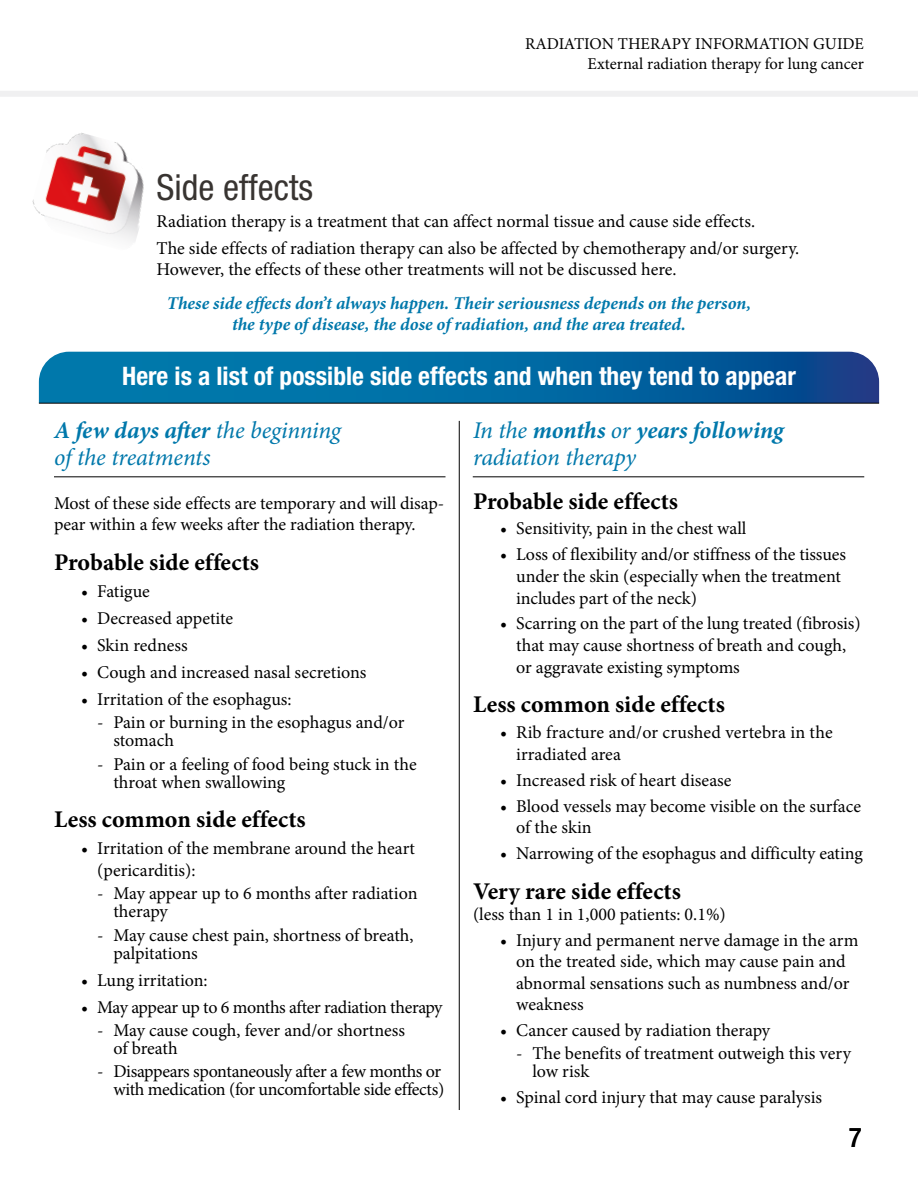
<style>
.page{position:relative;width:918px;height:1188px;background:#fff}
.page>*{position:absolute;margin:0;border:0;box-sizing:border-box;transform-origin:0 0}
.t1{font:condensed 36px "Helvetica Neue LT Std";color:#383431}
.t2{font:500 condensed 27px "Helvetica Neue LT Std";color:#000}
.t3{font:700 condensed 25.5px "Helvetica Neue LT Std";color:#fff}
.t4{font:700 24px "Minion Pro";color:#000}
.t5{font:italic 24px/27px "Minion Pro";letter-spacing:-.01em;color:#0078ab}
.t6{font:18px/21.6px "Minion Pro";letter-spacing:-.005em;color:#000}
.t7{font:18px/18px "Minion Pro";letter-spacing:-.025em;color:#000;text-align:right}
.t8{font:italic 700 18px/21px "Minion Pro";color:#0078ab;text-align:center}
.t9{font:16.5px/19.8px "Minion Pro";color:#000;text-align:right}
.s1{font-weight:700}
</style>
<div class="page">
<div style="left:0;top:91px;width:918px;height:6px;background:#f0f0f1"></div>
<img style="left:32px;top:133px;width:112px;height:109px">
<svg style="left:39px;top:352px;width:840px;height:51px;background:#0468a1"></svg>
<hr style="left:39px;top:403px;width:840px;height:1px;background:#000">
<hr style="left:459px;top:421px;width:1px;height:689px;background:#000">
<hr style="left:473px;top:477px;width:391px;height:1px;background:#000">
<hr style="left:54px;top:477px;width:392px;height:1px;background:#000">
<p class="t9" style="left:525px;top:34px;width:340px">RADIATION THERAPY INFORMATION GUIDE<br>External radiation therapy for lung cancer</p>
<h1 class="t1" style="left:157px;top:166px;width:158px">Side effects</h1>
<p class="t6" style="left:157px;top:208px;width:644px;line-height:27px">Radiation therapy is a treatment that can affect normal tissue and cause side effects.<br>The side effects of radiation therapy can also be affected by chemotherapy and/or surgery.</p>
<p class="t6" style="left:157px;top:259px;width:521px">However, the effects of these other treatments will not be discussed here.</p>
<p class="t8" style="left:167px;top:293px;width:586px">These side effects don’t always happen. Their seriousness depends on the person, the type of disease, the dose of radiation, and the area treated.</p>
<h3 class="t3" style="left:122px;top:361px;width:675px">Here is a list of possible side effects and when they tend to appear</h3>
<h3 class="t5" style="left:54px;top:417px;width:289px"><span class="s1">A few days after</span> the beginning of the treatments</h3>
<p class="t6" style="left:54px;top:492px;width:392px">Most of these side effects are temporary and will disap&shy;pear within a few weeks after the radiation therapy.</p>
<h3 class="t4" style="left:54px;top:545px;width:207px">Probable side effects</h3>
<p class="t6" style="left:81px;top:580px;width:70px">• Fatigue</p>
<p class="t6" style="left:81px;top:607px;width:154px">• Decreased appetite</p>
<p class="t6" style="left:81px;top:634px;width:108px">• Skin redness</p>
<p class="t6" style="left:81px;top:661px;width:287px">• Cough and increased nasal secretions</p>
<p class="t6" style="left:81px;top:688px;width:212px">• Irritation of the esophagus:</p>
<p class="t6" style="left:113px;top:713px;width:293px;line-height:18px;text-indent:-16px">- Pain or burning in the esophagus and/or stomach</p>
<p class="t6" style="left:113px;top:755px;width:305px;line-height:18px;text-indent:-16px">- Pain or a feeling of food being stuck in the throat when swallowing</p>
<h3 class="t4" style="left:54px;top:803px;width:253px">Less common side effects</h3>
<p class="t6" style="left:97px;top:838px;width:319px;text-indent:-16px">• Irritation of the membrane around the heart (pericarditis):</p>
<p class="t6" style="left:113px;top:884px;width:306px;line-height:18px;text-indent:-16px">- May appear up to 6 months after radiation therapy</p>
<p class="t6" style="left:113px;top:926px;width:302px;line-height:18px;text-indent:-16px">- May cause chest pain, shortness of breath, palpitations</p>
<p class="t6" style="left:81px;top:969px;width:128px">• Lung irritation:</p>
<p class="t7" style="left:81px;top:998px;width:363px">• May appear up to 6 months after radiation therapy</p>
<p class="t6" style="left:113px;top:1021px;width:293px;line-height:18px;text-indent:-16px">- May cause cough, fever and/or shortness of breath</p>
<p class="t7" style="left:97px;top:1063px;width:349px">- Disappears spontaneously after a few months or with medication (for uncomfortable side effects)</p>
<h3 class="t5" style="left:473px;top:417px;width:312px">In the <span class="s1">months</span> or <span class="s1">years following </span>radiation therapy</h3>
<h3 class="t4" style="left:473px;top:484px;width:207px">Probable side effects</h3>
<p class="t6" style="left:500px;top:518px;width:248px">• Sensitivity, pain in the chest wall</p>
<p class="t6" style="left:516px;top:544px;width:331px;text-indent:-16px">• Loss of flexibility and/or stiffness of the tissues under the skin (especially when the treatment includes part of the neck)</p>
<p class="t6" style="left:516px;top:613px;width:346px;text-indent:-16px">• Scarring on the part of the lung treated (fibrosis) that may cause shortness of breath and cough, or aggravate existing symptoms</p>
<h3 class="t4" style="left:473px;top:688px;width:253px">Less common side effects</h3>
<p class="t6" style="left:516px;top:722px;width:318px;text-indent:-16px">• Rib fracture and/or crushed vertebra in the irradiated area</p>
<p class="t6" style="left:500px;top:769px;width:233px">• Increased risk of heart disease</p>
<p class="t6" style="left:516px;top:795px;width:346px;text-indent:-16px">• Blood vessels may become visible on the surface of the skin</p>
<p class="t6" style="left:500px;top:843px;width:364px">• Narrowing of the esophagus and difficulty eating</p>
<h3 class="t4" style="left:473px;top:874px;width:209px">Very rare side effects</h3>
<p class="t6" style="left:473px;top:903px;width:254px">(less than 1 in 1,000 patients: 0.1%)</p>
<p class="t6" style="left:516px;top:929px;width:344px;text-indent:-16px">• Injury and permanent nerve damage in the arm on the treated side, which may cause pain and abnormal sensations such as numbness and/or weakness</p>
<p class="t6" style="left:500px;top:1020px;width:272px">• Cancer caused by radiation therapy</p>
<p class="t6" style="left:532px;top:1044px;width:320px;line-height:18px;text-indent:-16px">- The benefits of treatment outweigh this very low risk</p>
<p class="t6" style="left:500px;top:1086px;width:324px">• Spinal cord injury that may cause paralysis</p>
<h2 class="t2" style="left:849px;top:1122px;width:14px">7</h2>
</div>
